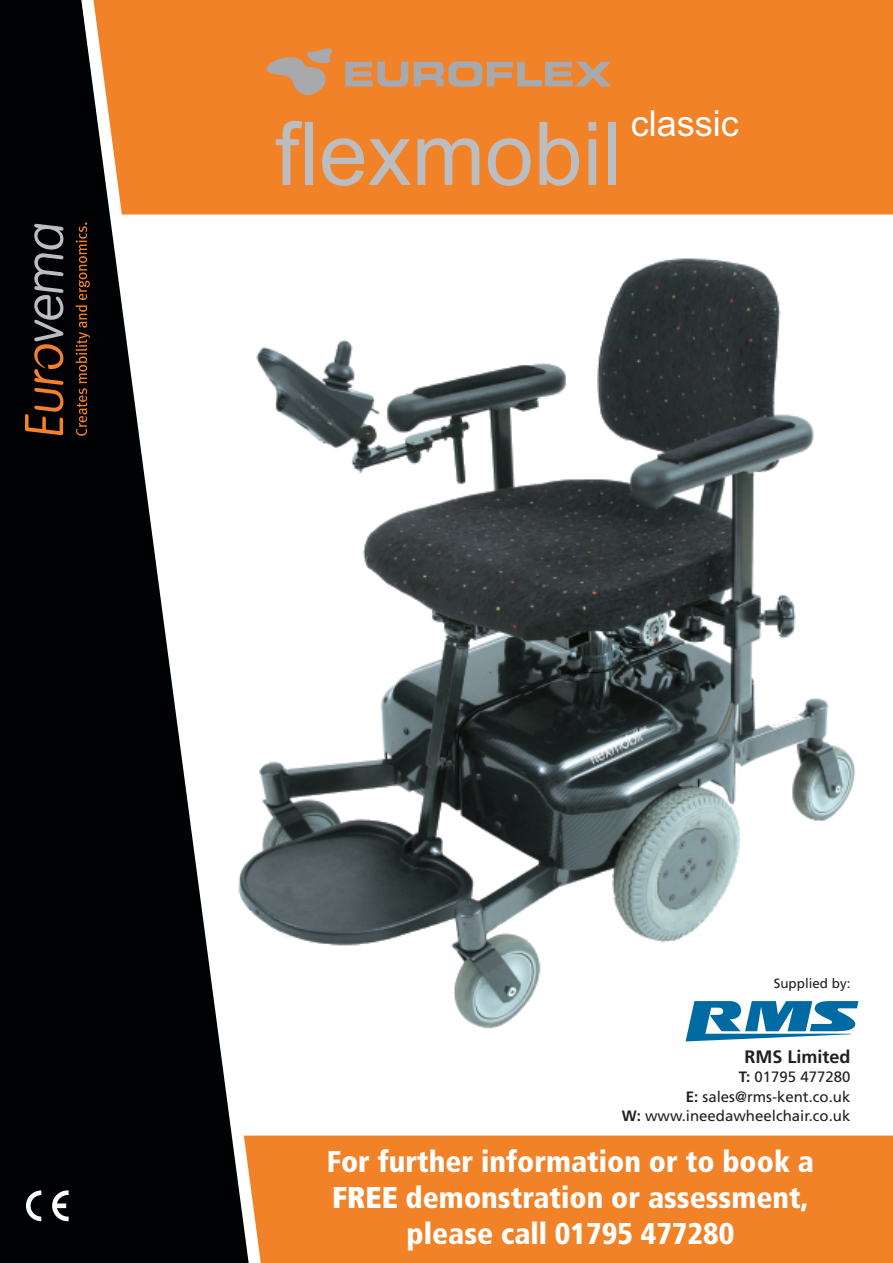
<style>
.page{position:relative;width:893px;height:1263px;background:#fff}
.page>*{position:absolute;margin:0;border:0;box-sizing:border-box;transform-origin:0 0}
.t1{font:87.9px "Arial";color:#bcbdc0}
.t2{font:36px "Arial";color:#fff}
.t3{font:900 condensed 30px/36px "Frutiger LT Std";color:#fff;text-align:center}
.t4{font:700 18px "Frutiger LT Std";color:#231f20}
.t5{font:15px/19.5px "Frutiger LT Std";color:#231f20;text-align:right}
.t6{font:13.35px "Frutiger LT Std";color:#231f20}
.s1{font-weight:700}
.s2{font-style:inherit}
</style>
<div class="page">
<div style="left:272px;top:0;width:621px;height:214px;background:#f18228"></div>
<img style="left:272px;top:258px;width:587px;height:784px">
<div style="left:272px;top:1135px;width:621px;height:128px;background:#f18228"></div>
<div style="left:0;top:0;width:71px;height:1263px;background:#010203"></div>
<svg style="left:71px;top:0;width:201px;height:1263px"></svg>
<div style="left:11px;top:210px;width:89px;height:243px;background:#010203"></div>
<svg style="left:25px;top:224px;width:38px;height:211px"></svg>
<svg style="left:76px;top:223px;width:14px;height:213px"></svg>
<div style="left:11px;top:1171px;width:89px;height:68px;background:#010203"></div>
<svg style="left:26px;top:1190px;width:15px;height:31px"></svg>
<svg style="left:52px;top:1190px;width:17px;height:31px"></svg>
<svg style="left:345px;top:62px;width:63px;height:25px;background:#c59977"></svg>
<svg style="left:414px;top:61px;width:197px;height:26px;background:#c9976f"></svg>
<svg style="left:267px;top:48px;width:65px;height:47px;background:#cc9569"></svg>
<svg style="left:686px;top:1001px;width:172px;height:40px"></svg>
<h1 class="t1" style="left:275px;top:96px;width:348px">flexmobil</h1>
<p class="t2" style="left:631px;top:100px;width:109px">classic</p>
<p class="t6" style="left:774px;top:978px;width:78px">Supplied by:</p>
<p class="t4" style="left:744px;top:1049px;width:108px">RMS Limited</p>
<p class="t5" style="left:622px;top:1068px;width:230px"><span class="s1">T:</span> 01795 477280<br><span class="s1">E:</span> sales@rms-kent.co.uk<br><span class="s1">W:</span> www.ineedawheelchair.co.uk</p>
<p class="t3" style="left:327px;top:1146px;width:489px">For further information or to book a<br><span class="s2">FREE</span> demonstration or assessment, please call 01795 477280</p>
</div>
